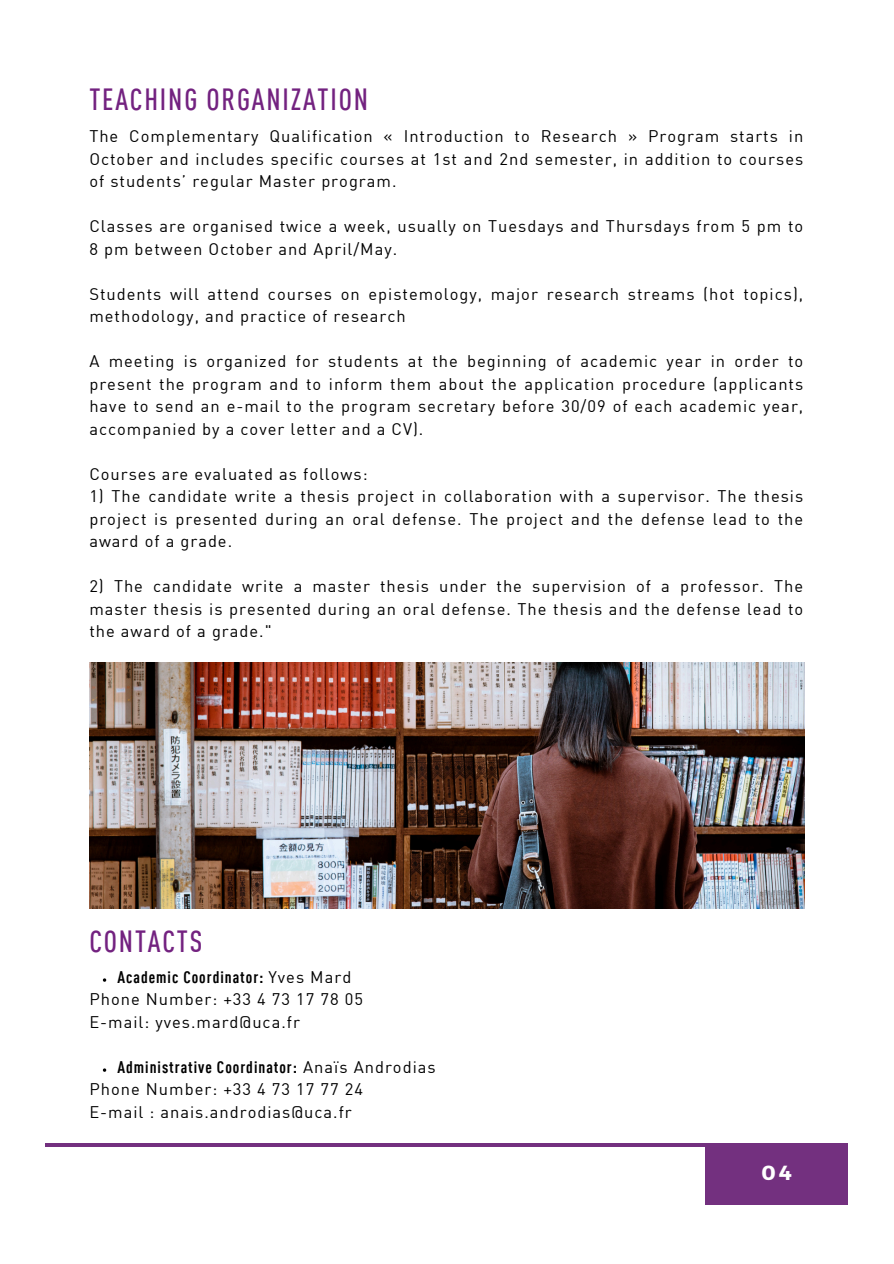
<style>
.page{position:relative;width:894px;height:1264px;background:#fff}
.page>*{position:absolute;margin:0;border:0;box-sizing:border-box;transform-origin:0 0}
.t1{font:500 condensed 30px "DIN Offc";letter-spacing:.06em;color:#732280}
.t2{font:700 20.4px "Montserrat";color:#fff}
.t3{font:16.5px/22.5px "DIN Offc";letter-spacing:.06em;color:#000;text-align:justify}
.t4{font:700 condensed 16.5px "DIN Offc";letter-spacing:.06em;color:#000}
.s1{font-weight:400;font-stretch:normal}
</style>
<div class="page">
<div style="left:705px;top:1147px;width:142px;height:57px;background:#73307f"></div>
<hr style="left:46px;top:1143px;width:801px;height:3px;background:#73307f">
<img style="left:89px;top:662px;width:715px;height:246px">
<p class="t1" style="left:89px;top:87px;width:280px">TEACHING ORGANIZATION</p>
<h1 class="t3" style="left:89px;top:126px;width:715px">The Complementary Qualification « Introduction to Research » Program starts in October and includes specific courses at 1st and 2nd semester, in addition to courses of students’ regular Master program.</h1>
<p class="t3" style="left:89px;top:216px;width:715px">Classes are organised twice a week, usually on Tuesdays and Thursdays from 5 pm to<br>8 pm between October and April/May.</p>
<p class="t3" style="left:89px;top:284px;width:715px">Students will attend courses on epistemology, major research streams (hot topics), methodology, and practice of research</p>
<p class="t3" style="left:89px;top:351px;width:715px">A meeting is organized for students at the beginning of academic year in order to present the program and to inform them about the application procedure (applicants have to send an e-mail to the program secretary before 30/09 of each academic year, accompanied by a cover letter and a CV).</p>
<p class="t3" style="left:89px;top:464px;width:279px">Courses are evaluated as follows:</p>
<p class="t3" style="left:89px;top:486px;width:715px">1) The candidate write a thesis project in collaboration with a supervisor. The thesis project is presented during an oral defense. The project and the defense lead to the award of a grade.</p>
<p class="t3" style="left:89px;top:576px;width:715px">2) The candidate write a master thesis under the supervision of a professor. The master thesis is presented during an oral defense. The thesis and the defense lead to the award of a grade."</p>
<p class="t1" style="left:89px;top:928px;width:114px">CONTACTS</p>
<p class="t4" style="left:117px;top:970px;width:235px">Academic Coordinator: <span class="s1">Yves Mard</span></p>
<p class="t3" style="left:89px;top:989px;width:275px">Phone Number: +33 4 73 17 78 05</p>
<p class="t3" style="left:89px;top:1012px;width:212px">E-mail: yves.mard@uca.fr</p>
<p class="t4" style="left:117px;top:1060px;width:319px">Administrative Coordinator: <span class="s1">Anaïs Androdias</span></p>
<p class="t3" style="left:89px;top:1079px;width:275px">Phone Number: +33 4 73 17 77 24</p>
<p class="t3" style="left:89px;top:1102px;width:264px">E-mail : anais.androdias@uca.fr</p>
<p class="t2" style="left:761px;top:1159px;width:32px">04</p>
</div>
